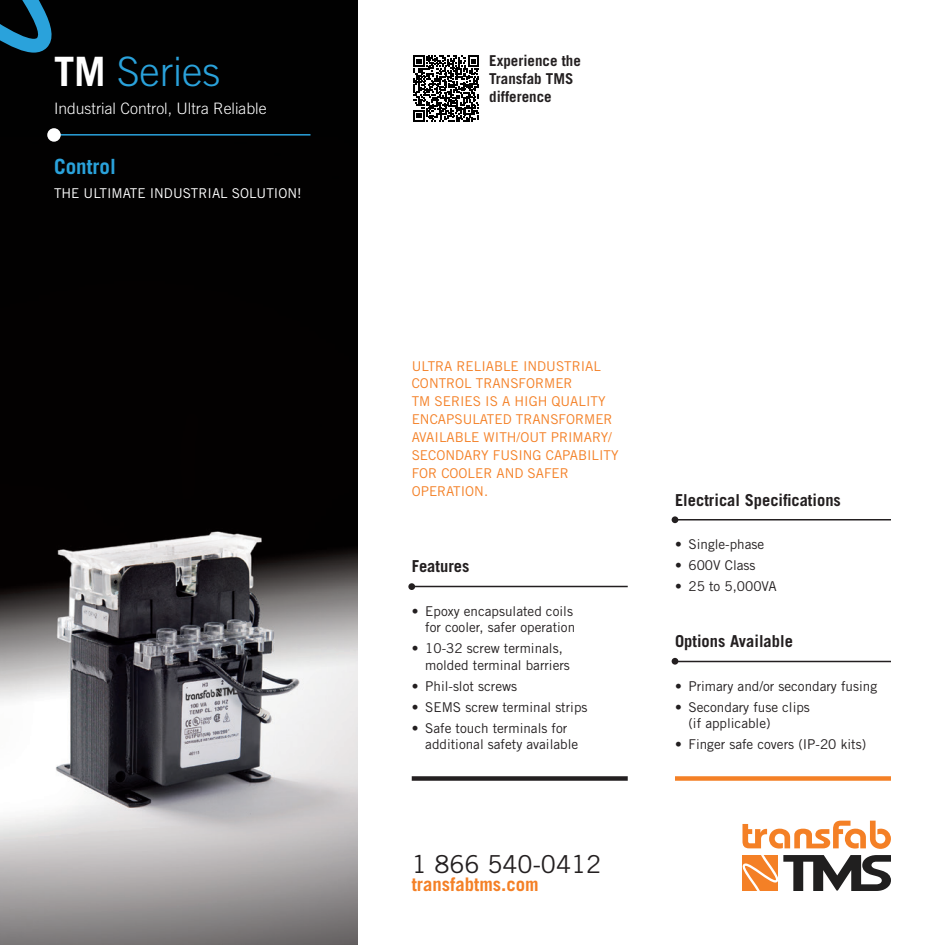
<style>
.page{position:relative;width:945px;height:945px;background:#fff}
.page>*{position:absolute;margin:0;border:0;box-sizing:border-box;transform-origin:0 0}
.t1{font:300 40.5px "Trade Gothic";color:#2aa2db}
.t2{font:24.75px "Trade Gothic";color:#231f20}
.t3{font:700 21px "Trade Gothic";color:#2aa2db}
.t4{font:700 18.75px "Trade Gothic";color:#f48026}
.t5{font:700 16.5px "Trade Gothic";color:#231f20}
.t6{font:300 15.75px "Trade Gothic";color:#fff}
.t7{font:700 15px/18px "Trade Gothic";color:#231f20}
.t8{font:13.5px/16.5px "Trade Gothic";color:#231f20}
.t9{font:13.5px/18px "Trade Gothic";color:#f48026}
.t10{font:13.5px "Trade Gothic";color:#fff}
.s1{font-weight:700;color:#fff}
</style>
<div class="page">
<svg style="left:742px;top:821px;width:149px;height:28px"></svg>
<svg style="left:742px;top:855px;width:149px;height:36px"></svg>
<img style="left:0;top:0;width:358px;height:945px">
<hr style="left:412px;top:586px;width:216px;height:1px;background:#231f20">
<hr style="left:675px;top:519px;width:216px;height:1px;background:#231f20">
<hr style="left:675px;top:661px;width:216px;height:1px;background:#231f20">
<svg style="left:0;top:0;width:63px;height:102px"></svg>
<hr style="left:54px;top:134px;width:256px;height:2px;background:#2aa2db">
<div style="left:412px;top:776px;width:216px;height:5px;background:#231f20"></div>
<div style="left:675px;top:776px;width:216px;height:5px;background:#f48026"></div>
<div style="left:47px;top:128px;width:14px;height:14px;background:#fff;border-radius:50%"></div>
<div style="left:408px;top:583px;width:7px;height:7px;background:#231f20;border-radius:50%"></div>
<div style="left:672px;top:516px;width:6px;height:7px;background:#231f20;border-radius:50%"></div>
<div style="left:672px;top:658px;width:6px;height:7px;background:#231f20;border-radius:50%"></div>
<svg style="left:413px;top:56px;width:66px;height:66px"></svg>
<h1 class="t1" style="left:54px;top:47px;width:168px"><span class="s1">TM</span> Series</h1>
<p class="t6" style="left:54px;top:99px;width:214px">Industrial Control, Ultra Reliable</p>
<h3 class="t3" style="left:54px;top:153px;width:63px">Control</h3>
<p class="t10" style="left:54px;top:185px;width:249px">The U ltimate I ndustrial Solution!</p>
<p class="t7" style="left:489px;top:51px;width:93px">Experience the<br>Transfab TMS difference</p>
<p class="t9" style="left:412px;top:357px;width:208px">U ltra reliable industrial control transformer<br>tm series is a high quality encapsulated transformer available with/out primary/ secondary fusing capability for cooler and safer operation.</p>
<p class="t5" style="left:412px;top:556px;width:59px">Features</p>
<p class="t8" style="left:412px;top:603px;width:165px;text-align:right">• Epoxy encapsulated coils for cooler, safer operation</p>
<p class="t8" style="left:425px;top:640px;width:146px;text-indent:-14px">• 10-32 screw terminals, molded terminal barriers</p>
<p class="t8" style="left:412px;top:678px;width:107px">• Phil-slot screws</p>
<p class="t8" style="left:412px;top:699px;width:17px">• SEMS</p>
<p class="t8" style="left:465px;top:699px;width:124px">screw terminal strips</p>
<p class="t8" style="left:425px;top:720px;width:154px;text-indent:-14px">• Safe touch terminals for additional safety available</p>
<h2 class="t2" style="left:412px;top:849px;width:191px">1 866 540-0412</h2>
<h3 class="t4" style="left:412px;top:873px;width:129px">transfabtms.com</h3>
<p class="t5" style="left:675px;top:489px;width:167px">Electrical Specifications</p>
<p class="t8" style="left:675px;top:536px;width:91px">• S ingle-phase</p>
<p class="t8" style="left:675px;top:557px;width:82px">• 600V Class</p>
<p class="t8" style="left:675px;top:578px;width:95px">• 25 to 5,000VA</p>
<p class="t5" style="left:675px;top:631px;width:119px">Options Available</p>
<p class="t8" style="left:675px;top:678px;width:204px">• Primary and/or secondary fusing</p>
<p class="t8" style="left:688px;top:699px;width:123px;text-indent:-14px">• Secondary fuse clips (if applicable)</p>
<p class="t8" style="left:675px;top:736px;width:193px">• F inger safe covers (IP-20 kits)</p>
</div>
